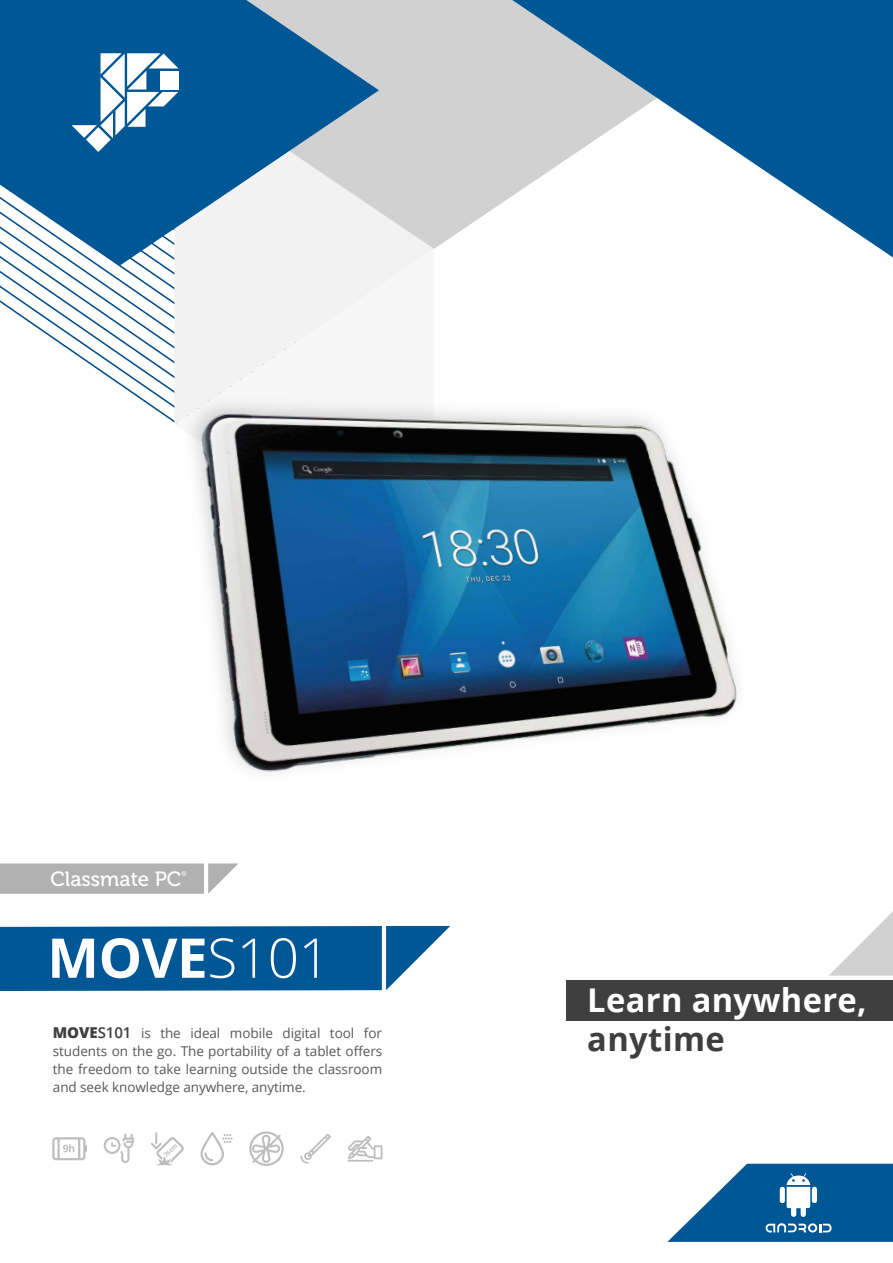
<style>
.page{position:relative;width:893px;height:1263px;background:#fff}
.page>*{position:absolute;margin:0;border:0;box-sizing:border-box;transform-origin:0 0}
.t1{font:700 54.75px "Open Sans";color:#fff}
.t2{font:700 32.7px "Open Sans";letter-spacing:.01em;color:#fff}
.t3{font:700 32.7px "Open Sans";letter-spacing:.01em;color:#3f3f3f}
.t4{font:20.55px "Museo 500";color:#fff}
.t5{font:13.5px/18px "Open Sans";letter-spacing:-.005em;color:#575756;text-align:justify}
.t6{font:6.6px "Museo 500";color:#fff}
.s1{font-weight:300}
.s2{font-weight:800;font-size:15px;color:#3f3f3f}
.s3{font-weight:600;font-size:15px;color:#3f3f3f}
</style>
<div class="page">
<svg style="left:0;top:266px;width:174px;height:136px"></svg>
<svg style="left:434px;top:0;width:78px;height:249px;fill:#d2d1d1"></svg>
<svg style="left:379px;top:169px;width:55px;height:80px;fill:#d2d1d1"></svg>
<div style="left:174px;top:249px;width:259px;height:102px;background:#f2f2f2"></div>
<svg style="left:512px;top:0;width:381px;height:257px"></svg>
<svg style="left:0;top:0;width:379px;height:266px"></svg>
<div style="left:567px;top:980px;width:326px;height:41px;background:#3f3f3f"></div>
<svg style="left:829px;top:911px;width:64px;height:64px"></svg>
<img style="left:145px;top:351px;width:592px;height:421px">
<svg style="left:0;top:926px;width:450px;height:65px;background:#17669e"></svg>
<svg style="left:249px;top:1131px;width:35px;height:35px"></svg>
<svg style="left:151px;top:1132px;width:33px;height:33px"></svg>
<svg style="left:200px;top:1132px;width:33px;height:33px"></svg>
<svg style="left:300px;top:1133px;width:31px;height:31px"></svg>
<svg style="left:52px;top:1137px;width:35px;height:23px"></svg>
<svg style="left:348px;top:1136px;width:34px;height:23px"></svg>
<hr style="left:348px;top:1160px;width:25px;height:2px;background:#bfbebe">
<svg style="left:104px;top:1134px;width:30px;height:29px"></svg>
<svg style="left:667px;top:1164px;width:226px;height:78px"></svg>
<svg style="left:27px;top:0;width:443px;height:169px;background:#578bb0"></svg>
<svg style="left:0;top:863px;width:238px;height:31px;background:#b9b8b8"></svg>
<h3 class="t4" style="left:50px;top:868px;width:132px">Classmate PC</h3>
<p class="t6" style="left:181px;top:870px;width:7px">®</p>
<h1 class="t1" style="left:47px;top:919px;width:284px">MOVE<span class="s1">S101</span></h1>
<p class="t5" style="left:53px;top:1024px;width:331px"><span class="s2">MOVE</span><span class="s3">S101</span> is the ideal mobile digital tool for students on the go. The portability of a tablet offers the freedom to take learning outside the classroom and seek knowledge anywhere, anytime.</p>
<h2 class="t2" style="left:587px;top:976px;width:281px">Learn anywhere,</h2>
<h2 class="t3" style="left:587px;top:1016px;width:139px">anytime</h2>
</div>
